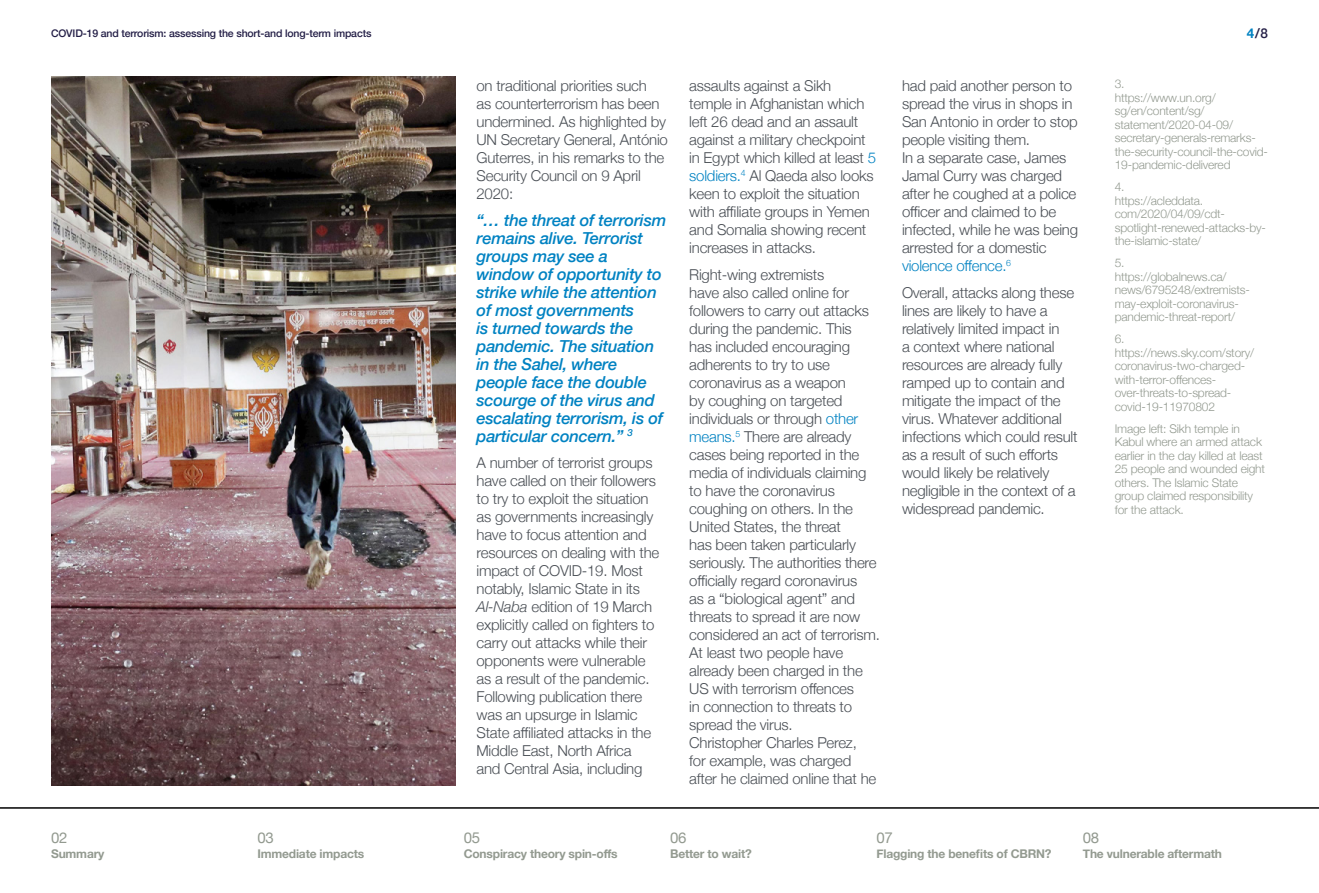
<style>
.page{position:relative;width:1319px;height:893px;background:#fff}
.page>*{position:absolute;margin:0;border:0;box-sizing:border-box;transform-origin:0 0}
.t1{font:italic 500 16.5px/18px "Helvetica Neue";letter-spacing:-.015em;color:#0082c2}
.t2{font:300 15px/18px "Helvetica Neue";letter-spacing:-.015em;color:#4a4f55}
.t3{font:15px "Helvetica Neue";letter-spacing:-.015em;color:#939a90}
.t4{font:500 13.5px "Helvetica Neue";color:#231e46}
.t5{font:300 12px/13.5px "Helvetica Neue";letter-spacing:-.015em;color:#939a90}
.t6{font:700 12px "Helvetica Neue";letter-spacing:-.015em;color:#939a90}
.t7{font:500 10.5px "Helvetica Neue";letter-spacing:-.015em;color:#231e46}
.s1{font-weight:700;color:#0082c2}
.s2{font-style:italic}
.s3{color:#0082c2}
</style>
<div class="page">
<hr style="left:0;top:807px;width:1318px;height:2px;background:#000">
<img style="left:51px;top:77px;width:404px;height:708px">
<p class="t7" style="left:51px;top:25px;width:322px">COVID-19 and terrorism: assessing the short-and long-term impacts</p>
<p class="t4" style="left:1246px;top:23px;width:23px"><span class="s1">4</span>/8</p>
<p class="t3" style="left:51px;top:826px;width:18px">02</p>
<p class="t6" style="left:51px;top:844px;width:55px">Summary</p>
<p class="t3" style="left:257px;top:826px;width:18px">03</p>
<p class="t6" style="left:257px;top:844px;width:108px">Immediate impacts</p>
<p class="t2" style="left:476px;top:76px;width:193px">on traditional priorities such<br>as counterterrorism has been undermined. As highlighted by<br>UN Secretary General, António<br>Guterres, in his remarks to the<br>Security Council on 9 April<br>2020:</p>
<p class="t1" style="left:476px;top:210px;width:191px">“… the threat of terrorism remains alive. Terrorist groups may see a window of opportunity to strike while the attention of most governments<br>is turned towards the pandemic. The situation in the Sahel, where people face the double scourge of the virus and escalating terrorism, is of particular concern.” <sup>3</sup></p>
<p class="t2" style="left:476px;top:453px;width:184px">A number of terrorist groups have called on their followers to try to exploit the situation as governments increasingly have to focus attention and resources on dealing with the impact of COVID-19. Most notably, Islamic State in its<br><span class="s2">Al-Naba</span> edition of 19 March explicitly called on fighters to carry out attacks while their opponents were vulnerable as a result of the pandemic.<br>Following publication there was an upsurge in Islamic<br>State affiliated attacks in the<br>Middle East, North Africa and Central Asia, including</p>
<p class="t2" style="left:689px;top:76px;width:188px">assaults against a Sikh temple in Afghanistan which left 26 dead and an assault against a military checkpoint in Egypt which killed at least <span class="s3">5 soldiers.</span><sup>4</sup> Al Qaeda also looks keen to exploit the situation with affiliate groups in Yemen and Somalia showing recent increases in attacks.</p>
<p class="t2" style="left:689px;top:264px;width:192px">Right-wing extremists<br>have also called online for followers to carry out attacks during the pandemic. This<br>has included encouraging adherents to try to use coronavirus as a weapon<br>by coughing on targeted individuals or through <span class="s3">other means.</span><sup>5</sup> There are already cases being reported in the media of individuals claiming to have the coronavirus coughing on others. In the<br>United States, the threat<br>has been taken particularly seriously. The authorities there officially regard coronavirus<br>as a “biological agent” and threats to spread it are now considered an act of terrorism.<br>At least two people have already been charged in the<br>US with terrorism offences<br>in connection to threats to spread the virus.<br>Christopher Charles Perez,<br>for example, was charged after he claimed online that he</p>
<p class="t2" style="left:901px;top:76px;width:177px">had paid another person to spread the virus in shops in<br>San Antonio in order to stop people visiting them.<br>In a separate case, James<br>Jamal Curry was charged after he coughed at a police officer and claimed to be infected, while he was being arrested for a domestic <span class="s3">violence offence.</span><sup>6</sup></p>
<p class="t2" style="left:901px;top:282px;width:177px">Overall, attacks along these lines are likely to have a relatively limited impact in<br>a context where national resources are already fully ramped up to contain and mitigate the impact of the virus. Whatever additional infections which could result as a result of such efforts would likely be relatively negligible in the context of a widespread pandemic.</p>
<p class="t5" style="left:1114px;top:76px;width:155px">3.<br>https://www.un.org/ sg/en/content/sg/ statement/2020-04-09/ secretary-generals-remarks&shy;the-security-council-the-covid-<br>19-pandemic-delivered</p>
<p class="t5" style="left:1114px;top:179px;width:153px">4.<br>https://acleddata. com/2020/04/09/cdt&shy;spotlight-renewed-attacks-by&shy;the-islamic-state/</p>
<p class="t5" style="left:1114px;top:255px;width:136px">5.<br>https://globalnews.ca/ news/6795248/extremists&shy;may-exploit-coronavirus&shy;pandemic-threat-report/</p>
<p class="t5" style="left:1114px;top:331px;width:141px">6. https://news.sky.com/story/ coronavirus-two-charged&shy;with-terror-offences&shy;over-threats-to-spread&shy;covid-19-11970802</p>
<p class="t5" style="left:1114px;top:421px;width:152px">Image left: Sikh temple in<br>Kabul where an armed attack earlier in the day killed at least<br>25 people and wounded eight others. The Islamic State group claimed responsibility for the attack.</p>
<p class="t3" style="left:463px;top:826px;width:18px">05</p>
<p class="t6" style="left:463px;top:844px;width:155px">Conspiracy theory spin-offs</p>
<p class="t3" style="left:670px;top:826px;width:18px">06</p>
<p class="t6" style="left:670px;top:844px;width:83px">Better to wait?</p>
<p class="t3" style="left:876px;top:826px;width:18px">07</p>
<p class="t6" style="left:876px;top:844px;width:176px">Flagging the benefits of CBRN?</p>
<p class="t3" style="left:1082px;top:826px;width:18px">08</p>
<p class="t6" style="left:1082px;top:844px;width:140px">The vulnerable aftermath</p>
</div>
